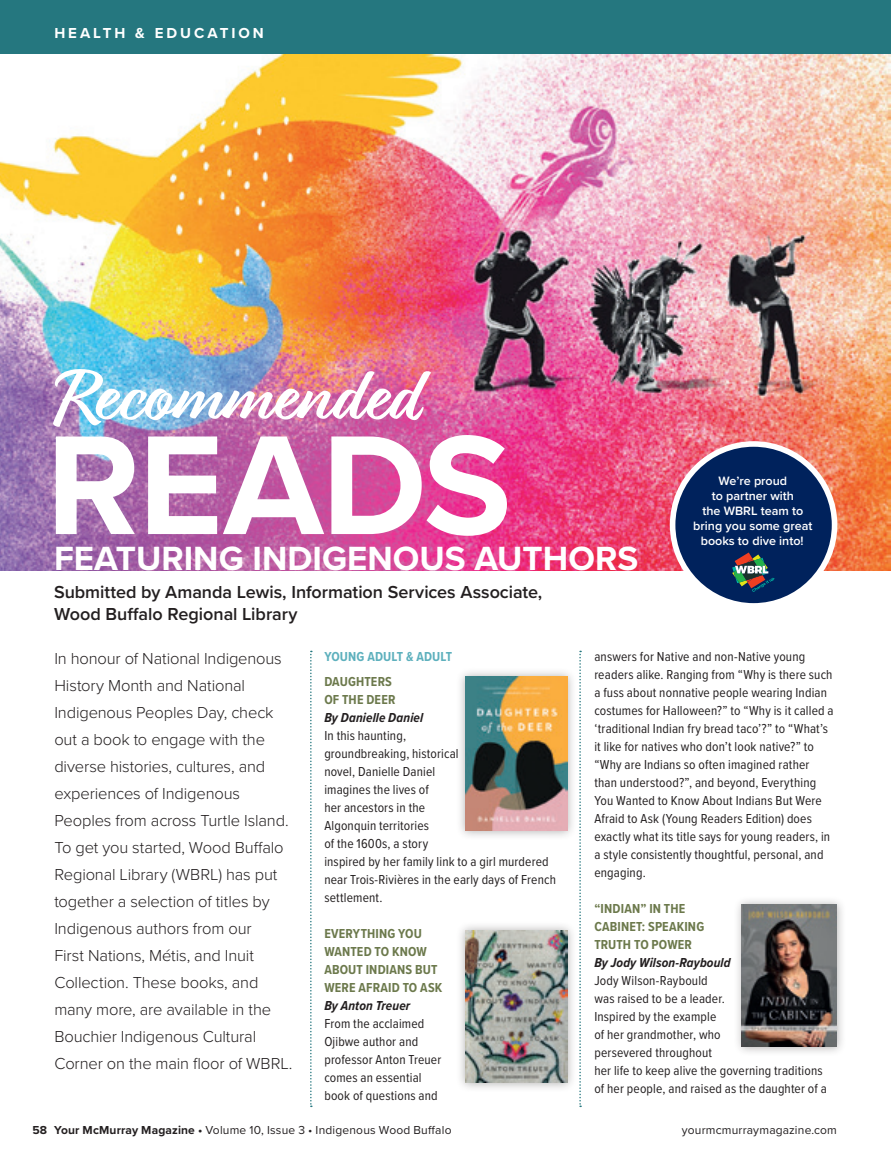
<style>
.page{position:relative;width:891px;height:1161px;background:#fff}
.page>*{position:absolute;margin:0;border:0;box-sizing:border-box;transform-origin:0 0}
.Text_Inset{font:700 146.25px "Proxima Nova";letter-spacing:-.015em;color:#fff}
.Text_Inset-2{font:700 75.45px "Relation";letter-spacing:.005em;color:#fff}
.t1{font:700 34.8px "Proxima Nova";color:#fff}
.Author{font:600 18px/21.6px "Proxima Nova";letter-spacing:-.005em;color:#231f20}
.Text_Intro{font:300 16.5px/27px "Proxima Nova";letter-spacing:-.01em;color:#231f20}
.t2{font:700 15px "Proxima Nova";letter-spacing:.2em;color:#fff}
.Text_No_Inset{font:13.5px/18px "Proxima Nova Cond";letter-spacing:.01em;color:#231f20}
.Text_No_Inset-2{font:700 13.5px/18px "Proxima Nova Cond";letter-spacing:.015em;color:#6c794c}
.Text_No_Inset-3{font:italic 700 13.5px "Proxima Nova Cond";letter-spacing:.01em;color:#231f20}
.Text_No_Inset-4{font:700 13.5px "Proxima Nova Cond";letter-spacing:.015em;color:#5db0bd}
.t3{font:600 12.6px/15px "Proxima Nova";color:#fff;text-align:center}
.t4{font:12px "Proxima Nova";letter-spacing:.015em;color:#231f20}
.s1{font-weight:700}
</style>
<div class="page">
<div style="left:0;top:0;width:891px;height:54px;background:#25777f"></div>
<img style="left:0;top:54px;width:891px;height:516px">
<div style="left:456px;top:667px;width:121px;height:173px;background:#231f20;opacity:.35"></div>
<img style="left:465px;top:677px;width:102px;height:153px">
<div style="left:456px;top:921px;width:121px;height:171px;background:#231f20;opacity:.35"></div>
<img style="left:465px;top:930px;width:102px;height:153px">
<div style="left:733px;top:895px;width:113px;height:161px;background:#231f20;opacity:.35"></div>
<img style="left:742px;top:904px;width:95px;height:143px">
<svg style="left:310px;top:651px;width:2px;height:456px"></svg>
<svg style="left:579px;top:651px;width:2px;height:456px"></svg>
<div style="left:673px;top:444px;width:162px;height:162px;background:#00225c;border-radius:50%"></div>
<div style="left:670px;top:441px;width:167px;height:168px;border:6px solid #fff;border-radius:50%"></div>
<svg style="left:732px;top:552px;width:43px;height:40px"></svg>
<p class="t2" style="left:54px;top:22px;width:211px">HEALTH &amp; EDUCATION</p>
<p class="Text_Inset-2" style="left:55px;top:353px;width:364px">Recommended</p>
<p class="Text_Inset" style="left:46px;top:376px;width:467px">READS</p>
<p class="t1" style="left:54px;top:533px;width:586px">FEATURING INDIGENOUS AUTHORS</p>
<p class="Author" style="left:54px;top:581px;width:490px">Submitted by Amanda Lewis, Information Services Associate,<br>Wood Buffalo Regional Library</p>
<p class="t3" style="left:693px;top:473px;width:121px">We’re proud<br>to partner with<br>the WBRL team to bring you some great books to dive into!</p>
<p class="Text_Intro" style="left:54px;top:644px;width:240px">In honour of National Indigenous<br>History Month and National<br>Indigenous Peoples Day, check out a book to engage with the diverse histories, cultures, and experiences of Indigenous<br>Peoples from across Turtle Island.<br>To get you started, Wood Buffalo<br>Regional Library (WBRL) has put together a selection of titles by<br>Indigenous authors from our<br>First Nations, Métis, and Inuit<br>Collection. These books, and many more, are available in the<br>Bouchier Indigenous Cultural<br>Corner on the main floor of WBRL.</p>
<p class="Text_No_Inset-4" style="left:324px;top:647px;width:129px">YOUNG ADULT &amp; ADULT</p>
<p class="Text_No_Inset-2" style="left:324px;top:672px;width:73px">DAUGHTERS<br>OF THE DEER</p>
<p class="Text_No_Inset-3" style="left:324px;top:708px;width:100px">By Danielle Daniel</p>
<p class="Text_No_Inset" style="left:324px;top:726px;width:233px">In this haunting,<br>groundbreaking, historical<br>novel, Danielle Daniel<br>imagines the lives of<br>her ancestors in the<br>Algonquin territories<br>of the 1600s, a story<br>inspired by her family link to a girl murdered near Trois-Rivières in the early days of French settlement.</p>
<p class="Text_No_Inset-2" style="left:324px;top:924px;width:120px">EVERYTHING YOU<br>WANTED TO KNOW<br>ABOUT INDIANS BUT<br>WERE AFRAID TO ASK</p>
<p class="Text_No_Inset-3" style="left:324px;top:996px;width:87px">By Anton Treuer</p>
<p class="Text_No_Inset" style="left:324px;top:1014px;width:118px">From the acclaimed<br>Ojibwe author and professor Anton Treuer comes an essential book of questions and</p>
<p class="Text_No_Inset" style="left:594px;top:647px;width:241px">answers for Native and non-Native young readers alike. Ranging from “Why is there such a fuss about nonnative people wearing Indian costumes for Halloween?” to “Why is it called a ‘traditional Indian fry bread taco’?” to “What’s it like for natives who don’t look native?” to “Why are Indians so often imagined rather than understood?”, and beyond, Everything You Wanted to Know About Indians But Were Afraid to Ask (Young Readers Edition) does exactly what its title says for young readers, in a style consistently thoughtful, personal, and engaging.</p>
<p class="Text_No_Inset-2" style="left:594px;top:900px;width:111px">“INDIAN” IN THE<br>CABINET: SPEAKING<br>TRUTH TO POWER</p>
<p class="Text_No_Inset-3" style="left:594px;top:953px;width:138px">By Jody Wilson-Raybould</p>
<p class="Text_No_Inset" style="left:594px;top:971px;width:234px">Jody Wilson-Raybould<br>was raised to be a leader.<br>Inspired by the example<br>of her grandmother, who<br>persevered throughout<br>her life to keep alive the governing traditions of her people, and raised as the daughter of a</p>
<p class="t4" style="left:32px;top:1121px;width:421px"><span class="s1">58 Your McMurray Magazine •</span> Volume 10, Issue 3 • Indigenous Wood Buffalo</p>
<p class="t4" style="left:682px;top:1121px;width:157px">yourmcmurraymagazine.com</p>
</div>
